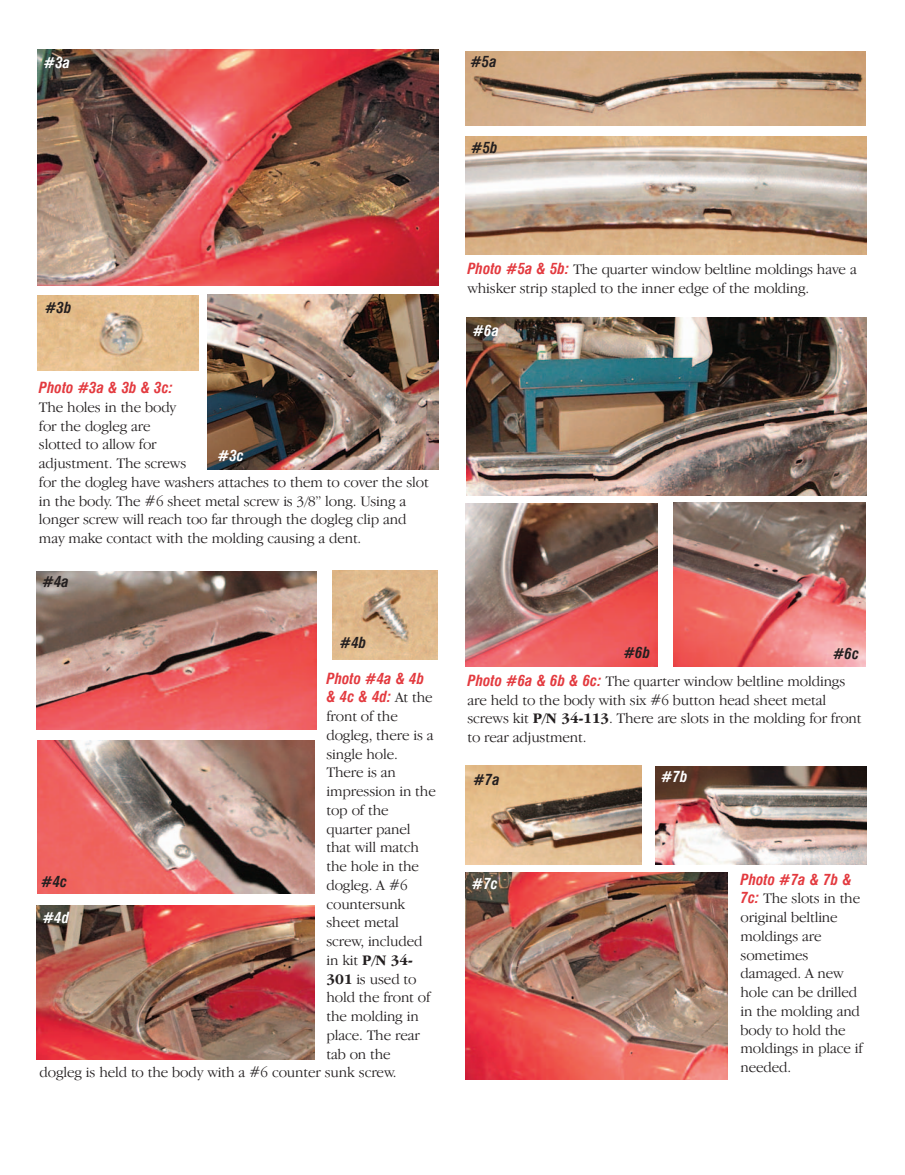
<style>
.page{position:relative;width:905px;height:1175px;background:#fff}
.page>*{position:absolute;margin:0;border:0;box-sizing:border-box;transform-origin:0 0}
.t1{font:300 15px/18.8px "Garamond IT Cby BT";letter-spacing:-.01em;color:#231f20}
.t2{font:italic 700 condensed 15px/18.8px "Swiss 721 BT";color:#e33a3f}
.t3{font:italic 700 condensed 15px "Swiss 721 BT";color:#231f20}
.t4{font:italic 700 condensed 15px "Swiss 721 BT";color:#fff}
.t5{font:700 15px "Garamond IT Cby BT";color:#231f20}
.s1{font-family:"Garamond IT Cby BT";font-weight:300;font-style:normal;font-stretch:normal;color:#231f20}
.s2{font-weight:300}
.s3{font-weight:700}
.s4{font-family:"Swiss 721 BT";font-weight:700;font-style:italic;font-stretch:condensed;color:#e33a3f}
</style>
<div class="page">
<img style="left:465px;top:51px;width:400px;height:74px">
<img style="left:465px;top:136px;width:401px;height:119px">
<img style="left:332px;top:570px;width:105px;height:89px">
<img style="left:466px;top:317px;width:400px;height:179px">
<img style="left:38px;top:50px;width:400px;height:236px">
<img style="left:38px;top:296px;width:160px;height:74px">
<img style="left:207px;top:295px;width:231px;height:175px">
<img style="left:465px;top:503px;width:192px;height:164px">
<img style="left:673px;top:502px;width:192px;height:165px">
<img style="left:466px;top:765px;width:175px;height:100px">
<img style="left:655px;top:766px;width:211px;height:99px">
<img style="left:466px;top:872px;width:261px;height:207px">
<img style="left:37px;top:740px;width:277px;height:153px">
<img style="left:37px;top:905px;width:277px;height:154px">
<img style="left:37px;top:571px;width:279px;height:158px">
<p class="t4" style="left:44px;top:56px;width:28px">#3a</p>
<p class="t3" style="left:470px;top:55px;width:28px">#5a</p>
<p class="t3" style="left:471px;top:142px;width:28px">#5b</p>
<p class="t3" style="left:45px;top:301px;width:28px">#3b</p>
<p class="t2" style="left:39px;top:379px;width:135px">Photo #3a &amp; 3b &amp; 3c:</p>
<p class="t1" style="left:39px;top:399px;width:391px">The holes in the body<br>for the dogleg are<br>slotted to allow for<br>adjustment. The screws<br>for the dogleg have washers attaches to them to cover the slot in the body. The #6 sheet metal screw is 3/8” long. Using a longer screw will reach too far through the dogleg clip and may make contact with the molding causing a dent.</p>
<p class="t4" style="left:218px;top:449px;width:28px">#3c</p>
<p class="t3" style="left:43px;top:575px;width:28px">#4a</p>
<p class="t3" style="left:340px;top:636px;width:28px">#4b</p>
<p class="t2" style="left:326px;top:670px;width:108px">Photo #4a &amp; 4b &amp; 4c &amp; 4d: <span class="s1">At the</span></p>
<p class="t1" style="left:326px;top:708px;width:73px">front of the</p>
<p class="t1" style="left:326px;top:727px;width:109px">dogleg, there is a</p>
<p class="t1" style="left:326px;top:745px;width:73px">single hole.</p>
<p class="t1" style="left:326px;top:764px;width:71px">There is an</p>
<p class="t1" style="left:326px;top:783px;width:111px">impression in the</p>
<p class="t1" style="left:326px;top:802px;width:64px">top of the</p>
<p class="t1" style="left:326px;top:820px;width:86px">quarter panel</p>
<p class="t1" style="left:326px;top:839px;width:94px">that will match</p>
<p class="t1" style="left:326px;top:858px;width:94px">the hole in the</p>
<p class="t1" style="left:326px;top:877px;width:83px">dogleg. A #6</p>
<p class="t1" style="left:326px;top:895px;width:80px">countersunk</p>
<p class="t1" style="left:326px;top:914px;width:74px">sheet metal</p>
<p class="t1" style="left:326px;top:933px;width:98px">screw, included</p>
<p class="t5" style="left:326px;top:955px;width:88px"><span class="s2">in kit</span> P/N 34-</p>
<p class="t1" style="left:326px;top:970px;width:92px"><span class="s3">301</span> is used to</p>
<p class="t1" style="left:326px;top:989px;width:105px">hold the front of</p>
<p class="t1" style="left:326px;top:1008px;width:94px">the molding in</p>
<p class="t1" style="left:326px;top:1027px;width:95px">place. The rear</p>
<p class="t1" style="left:326px;top:1045px;width:66px">tab on the</p>
<p class="t1" style="left:40px;top:1064px;width:358px">dogleg is held to the body with a #6 counter sunk screw.</p>
<p class="t3" style="left:41px;top:875px;width:28px">#4c</p>
<p class="t4" style="left:43px;top:911px;width:28px">#4d</p>
<p class="t1" style="left:467px;top:261px;width:391px"><span class="s4">Photo #5a &amp; 5b:</span> The quarter window beltline moldings have a whisker strip stapled to the inner edge of the molding.</p>
<p class="t4" style="left:472px;top:325px;width:28px">#6a</p>
<p class="t3" style="left:623px;top:646px;width:28px">#6b</p>
<p class="t3" style="left:833px;top:647px;width:28px">#6c</p>
<p class="t1" style="left:467px;top:673px;width:396px"><span class="s4">Photo #6a &amp; 6b &amp; 6c:</span> The quarter window beltline moldings are held to the body with six #6 button head sheet metal screws kit <span class="s3">P/N 34-113</span>. There are slots in the molding for front to rear adjustment.</p>
<p class="t3" style="left:473px;top:773px;width:28px">#7a</p>
<p class="t4" style="left:661px;top:770px;width:28px">#7b</p>
<p class="t4" style="left:472px;top:877px;width:28px">#7c</p>
<p class="t2" style="left:740px;top:871px;width:113px">Photo #7a &amp; 7b &amp;</p>
<p class="t1" style="left:740px;top:890px;width:124px"><span class="s4">7c:</span> The slots in the original beltline moldings are sometimes damaged. A new hole can be drilled in the molding and body to hold the moldings in place if needed.</p>
</div>
